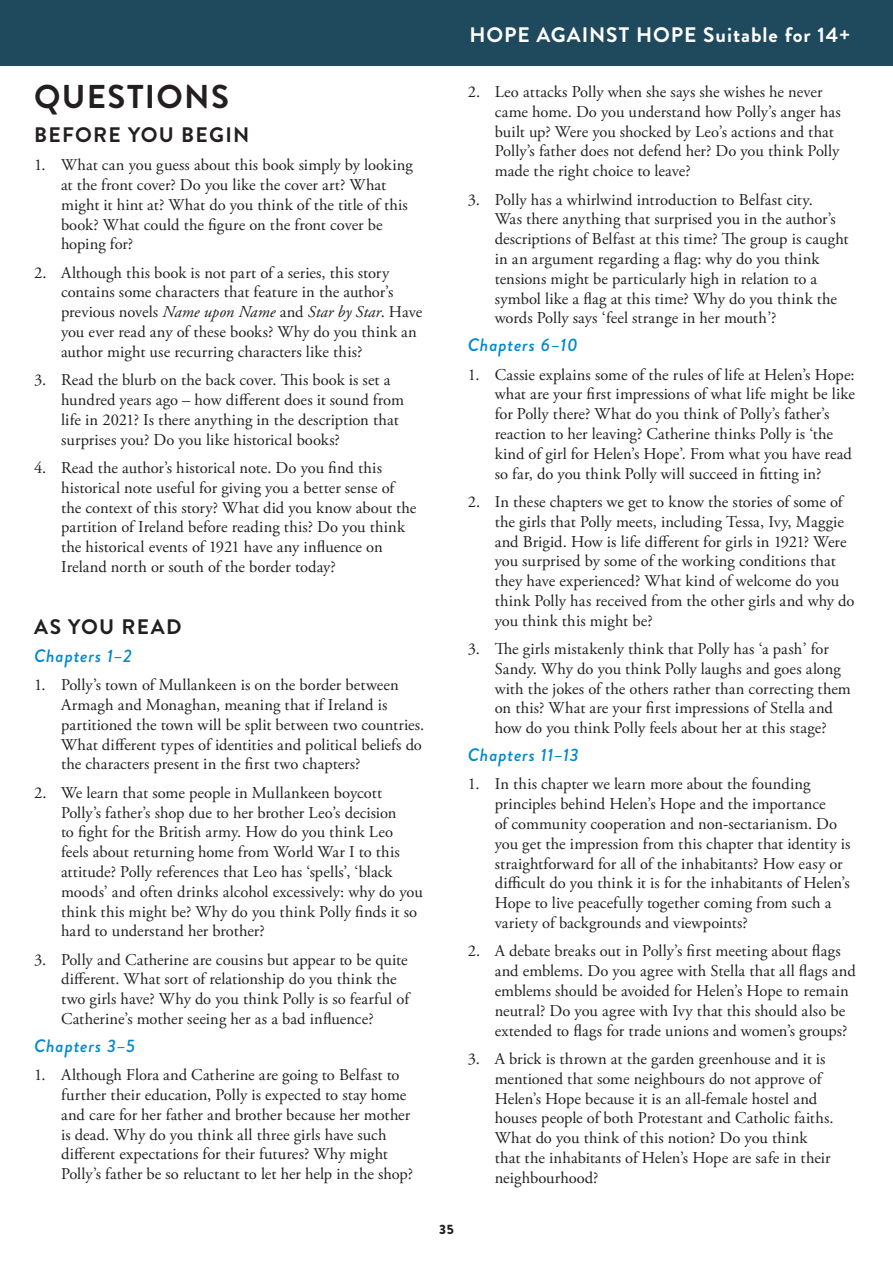
<style>
.page{position:relative;width:893px;height:1263px;background:#fff}
.page>*{position:absolute;margin:0;border:0;box-sizing:border-box;transform-origin:0 0}
.t1{font:700 33px "Brandon Grotesque";letter-spacing:.04em;color:#231f20}
.t2{font:700 21px "Brandon Grotesque";letter-spacing:.045em;color:#fff}
.t3{font:700 21px "Brandon Grotesque";letter-spacing:.065em;color:#231f20}
.t4{font:italic 500 18px "Brandon Grotesque";letter-spacing:.045em;color:#0089cf}
.t5{font:16.5px/19.8px "Adobe Garamond Pro";letter-spacing:.005em;color:#231f20}
.t6{font:900 13.5px "Brandon Grotesque";color:#231f20}
.s1{font-style:italic}
</style>
<div class="page">
<div style="left:0;top:0;width:893px;height:65px;background:#1f495c"></div>
<p class="t2" style="left:469px;top:20px;width:383px">HOPE AGAINST HOPE Suitable for 14+</p>
<h1 class="t1" style="left:34px;top:74px;width:196px">QUESTIONS</h1>
<p class="t3" style="left:34px;top:120px;width:217px">BEFORE YOU BEGIN</p>
<p class="t5" style="left:61px;top:156px;width:353px;text-indent:-27px">1. What can you guess about this book simply by looking at the front cover? Do you like the cover art? What might it hint at? What do you think of the title of this book? What could the figure on the front cover be hoping for?</p>
<p class="t5" style="left:61px;top:263px;width:363px;text-indent:-27px">2. Although this book is not part of a series, this story contains some characters that feature in the author’s previous novels <span class="s1">Name upon Name</span> and <span class="s1">Star by Star</span>. Have you ever read any of these books? Why do you think an author might use recurring characters like this?</p>
<p class="t5" style="left:61px;top:371px;width:345px;text-indent:-27px">3. Read the blurb on the back cover. This book is set a hundred years ago – how different does it sound from life in 2021? Is there anything in the description that surprises you? Do you like historical books?</p>
<p class="t5" style="left:61px;top:458px;width:357px;text-indent:-27px">4. Read the author’s historical note. Do you find this historical note useful for giving you a better sense of the context of this story? What did you know about the partition of Ireland before reading this? Do you think the historical events of 1921 have any influence on Ireland north or south of the border today?</p>
<p class="t3" style="left:34px;top:612px;width:149px">AS YOU READ</p>
<p class="t4" style="left:34px;top:643px;width:99px">Chapters 1–2</p>
<p class="t5" style="left:61px;top:676px;width:365px;text-indent:-27px">1. Polly’s town of Mullankeen is on the border between Armagh and Monaghan, meaning that if Ireland is partitioned the town will be split between two countries.<br>What different types of identities and political beliefs do the characters present in the first two chapters?</p>
<p class="t5" style="left:61px;top:783px;width:363px;text-indent:-27px">2. We learn that some people in Mullankeen boycott Polly’s father’s shop due to her brother Leo’s decision<br>to fight for the British army. How do you think Leo feels about returning home from World War I to this attitude? Polly references that Leo has ‘spells’, ‘black moods’ and often drinks alcohol excessively: why do you think this might be? Why do you think Polly finds it so hard to understand her brother?</p>
<p class="t5" style="left:61px;top:950px;width:350px;text-indent:-27px">3. Polly and Catherine are cousins but appear to be quite different. What sort of relationship do you think the two girls have? Why do you think Polly is so fearful of Catherine’s mother seeing her as a bad influence?</p>
<p class="t4" style="left:34px;top:1033px;width:103px">Chapters 3–5</p>
<p class="t5" style="left:61px;top:1066px;width:354px;text-indent:-27px">1. Although Flora and Catherine are going to Belfast to further their education, Polly is expected to stay home and care for her father and brother because her mother is dead. Why do you think all three girls have such different expectations for their futures? Why might Polly’s father be so reluctant to let her help in the shop?</p>
<p class="t5" style="left:495px;top:82px;width:348px;text-indent:-27px">2. Leo attacks Polly when she says she wishes he never came home. Do you understand how Polly’s anger has built up? Were you shocked by Leo’s actions and that Polly’s father does not defend her? Do you think Polly made the right choice to leave?</p>
<p class="t5" style="left:495px;top:190px;width:355px;text-indent:-27px">3. Polly has a whirlwind introduction to Belfast city.<br>Was there anything that surprised you in the author’s descriptions of Belfast at this time? The group is caught in an argument regarding a flag: why do you think tensions might be particularly high in relation to a symbol like a flag at this time? Why do you think the words Polly says ‘feel strange in her mouth’?</p>
<p class="t4" style="left:468px;top:333px;width:111px">Chapters 6–10</p>
<p class="t5" style="left:495px;top:365px;width:362px;text-indent:-27px">1. Cassie explains some of the rules of life at Helen’s Hope: what are your first impressions of what life might be like for Polly there? What do you think of Polly’s father’s reaction to her leaving? Catherine thinks Polly is ‘the kind of girl for Helen’s Hope’. From what you have read so far, do you think Polly will succeed in fitting in?</p>
<p class="t5" style="left:495px;top:492px;width:361px;text-indent:-27px">2. In these chapters we get to know the stories of some of the girls that Polly meets, including Tessa, Ivy, Maggie and Brigid. How is life different for girls in 1921? Were you surprised by some of the working conditions that they have experienced? What kind of welcome do you think Polly has received from the other girls and why do you think this might be?</p>
<p class="t5" style="left:495px;top:639px;width:358px;text-indent:-27px">3. The girls mistakenly think that Polly has ‘a pash’ for Sandy. Why do you think Polly laughs and goes along with the jokes of the others rather than correcting them on this? What are your first impressions of Stella and how do you think Polly feels about her at this stage?</p>
<p class="t4" style="left:468px;top:742px;width:113px">Chapters 11–13</p>
<p class="t5" style="left:495px;top:775px;width:357px;text-indent:-27px">1. In this chapter we learn more about the founding principles behind Helen’s Hope and the importance<br>of community cooperation and non-sectarianism. Do you get the impression from this chapter that identity is straightforward for all of the inhabitants? How easy or difficult do you think it is for the inhabitants of Helen’s Hope to live peacefully together coming from such a variety of backgrounds and viewpoints?</p>
<p class="t5" style="left:495px;top:942px;width:363px;text-indent:-27px">2. A debate breaks out in Polly’s first meeting about flags and emblems. Do you agree with Stella that all flags and emblems should be avoided for Helen’s Hope to remain neutral? Do you agree with Ivy that this should also be extended to flags for trade unions and women’s groups?</p>
<p class="t5" style="left:495px;top:1049px;width:340px;text-indent:-27px">3. A brick is thrown at the garden greenhouse and it is mentioned that some neighbours do not approve of Helen’s Hope because it is an all-female hostel and houses people of both Protestant and Catholic faiths.<br>What do you think of this notion? Do you think that the inhabitants of Helen’s Hope are safe in their neighbourhood?</p>
<p class="t6" style="left:439px;top:1220px;width:16px">35</p>
</div>
